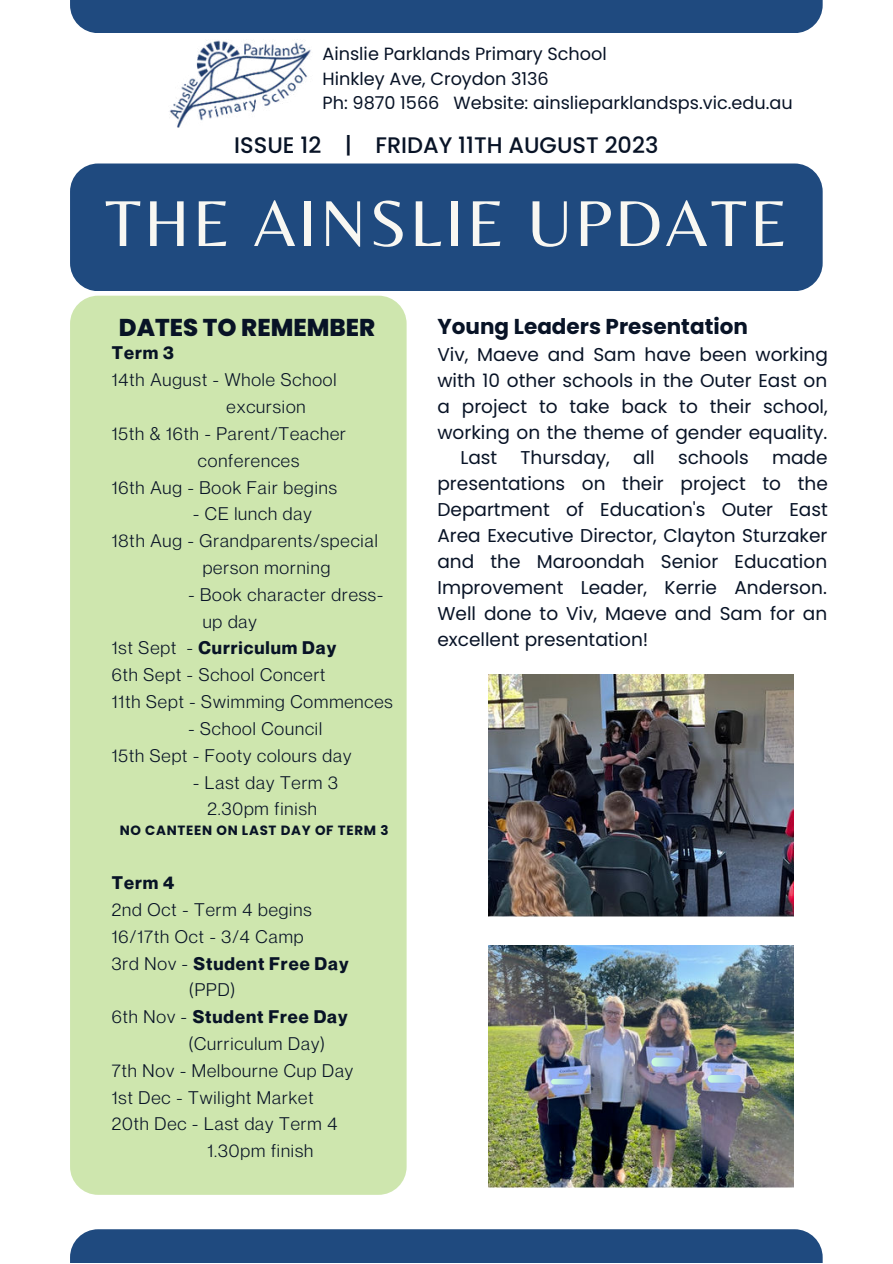
<style>
.page{position:relative;width:893px;height:1264px;background:#fff}
.page>*{position:absolute;margin:0;border:0;box-sizing:border-box;transform-origin:0 0}
.t1{font:67.5px "Belleza";letter-spacing:.045em;color:#f8f7f2}
.t2{font:800 24.3px "Poppins";color:#081326}
.t3{font:500 22.5px "Poppins";color:#081326}
.t4{font:700 21.6px "Poppins";color:#081326}
.t5{font:18.45px/25.8px "Poppins";color:#081326;text-align:justify}
.t6{font:17.85px/26.8px "Neue Montreal";letter-spacing:.05em;color:#081326}
.t7{font:700 17.85px "Neue Montreal";letter-spacing:.05em;color:#081326}
.t8{font:17.7px/24.5px "Poppins";color:#081326}
.t9{font:700 13.35px "Poppins";letter-spacing:.05em;color:#081326}
.s1{font-weight:400}
</style>
<div class="page">
<div style="left:70px;top:163px;width:752px;height:128px;background:#1f4a7f;border-radius:28px"></div>
<div style="left:70px;top:296px;width:336px;height:898px;background:#cee6ae;border-radius:28px"></div>
<div style="left:70px;top:1229px;width:752px;height:33px;background:#1f4a7f"></div>
<div style="left:70px;top:0;width:752px;height:33px;background:#1f4a7f"></div>
<img style="left:169px;top:40px;width:142px;height:87px">
<img style="left:488px;top:674px;width:305px;height:243px">
<img style="left:488px;top:945px;width:305px;height:242px">
<svg style="left:551px;top:1078px;width:32px;height:6px"></svg>
<svg style="left:651px;top:1057px;width:30px;height:9px"></svg>
<svg style="left:707px;top:1075px;width:33px;height:7px"></svg>
<p class="t8" style="left:322px;top:42px;width:471px">Ainslie Parklands Primary School<br>Hinkley Ave, Croydon 3136<br>Ph: 9870 1566 Website: ainslieparklandsps.vic.edu.au</p>
<p class="t3" style="left:234px;top:132px;width:425px">ISSUE 12 | FRIDAY 11TH AUGUST 2023</p>
<h1 class="t1" style="left:105px;top:183px;width:684px">THE AINSLIE UPDATE</h1>
<h2 class="t2" style="left:119px;top:314px;width:258px">DATES TO REMEMBER</h2>
<p class="t7" style="left:112px;top:338px;width:64px">Term 3</p>
<p class="t6" style="left:112px;top:364px;width:226px">14th August - Whole School</p>
<p class="t6" style="left:226px;top:391px;width:81px">excursion</p>
<p class="t6" style="left:112px;top:418px;width:235px">15th &amp; 16th - Parent/Teacher</p>
<p class="t6" style="left:198px;top:445px;width:103px">conferences</p>
<p class="t6" style="left:112px;top:472px;width:226px">16th Aug - Book Fair begins</p>
<p class="t6" style="left:193px;top:499px;width:120px">- CE lunch day</p>
<p class="t6" style="left:112px;top:525px;width:267px">18th Aug - Grandparents/special</p>
<p class="t6" style="left:203px;top:552px;width:129px">person morning</p>
<p class="t6" style="left:188px;top:579px;width:196px">- Book character dress-</p>
<p class="t6" style="left:203px;top:606px;width:56px">up day</p>
<p class="t7" style="left:112px;top:633px;width:226px"><span class="s1">1st Sept -</span> Curriculum Day</p>
<p class="t6" style="left:112px;top:659px;width:215px">6th Sept - School Concert</p>
<p class="t6" style="left:112px;top:686px;width:282px">11th Sept - Swimming Commences</p>
<p class="t6" style="left:112px;top:713px;width:241px;text-indent:76px">- School Council<br>15th Sept - Footy colours day</p>
<p class="t6" style="left:193px;top:767px;width:146px;text-align:center">- Last day Term 3<br>2.30pm finish</p>
<p class="t9" style="left:120px;top:823px;width:270px">NO CANTEEN ON LAST DAY OF TERM 3</p>
<p class="t7" style="left:112px;top:868px;width:64px">Term 4</p>
<p class="t6" style="left:112px;top:894px;width:201px">2nd Oct - Term 4 begins</p>
<p class="t6" style="left:112px;top:921px;width:193px">16/17th Oct - 3/4 Camp</p>
<p class="t7" style="left:112px;top:948px;width:238px"><span class="s1">3rd Nov -</span> Student Free Day</p>
<p class="t6" style="left:189px;top:974px;width:48px">(PPD)</p>
<p class="t7" style="left:112px;top:1002px;width:237px"><span class="s1">6th Nov -</span> Student Free Day</p>
<p class="t6" style="left:188px;top:1028px;width:138px">(Curriculum Day)</p>
<p class="t6" style="left:112px;top:1055px;width:243px">7th Nov - Melbourne Cup Day</p>
<p class="t6" style="left:112px;top:1082px;width:203px">1st Dec - Twilight Market</p>
<p class="t6" style="left:112px;top:1108px;width:227px">20th Dec - Last day Term 4</p>
<p class="t6" style="left:207px;top:1135px;width:107px">1.30pm finish</p>
<p class="t4" style="left:437px;top:314px;width:312px">Young Leaders Presentation</p>
<p class="t5" style="left:437px;top:342px;width:392px">Viv, Maeve and Sam have been working</p>
<p class="t5" style="left:437px;top:367px;width:391px">with 10 other schools in the Outer East on</p>
<p class="t5" style="left:437px;top:393px;width:392px">a project to take back to their school,</p>
<p class="t5" style="left:437px;top:419px;width:391px">working on the theme of gender equality.</p>
<p class="t5" style="left:460px;top:445px;width:38px">Last</p>
<p class="t5" style="left:520px;top:445px;width:91px">Thursday,</p>
<p class="t5" style="left:633px;top:445px;width:23px">all</p>
<p class="t5" style="left:678px;top:445px;width:72px">schools</p>
<p class="t5" style="left:437px;top:445px;width:392px;text-indent:334px">made presentations on their project to the Department of Education's Outer East Area Executive Director, Clayton Sturzaker and the Maroondah Senior Education Improvement Leader, Kerrie Anderson.<br>Well done to Viv, Maeve and Sam for an excellent presentation!</p>
</div>
